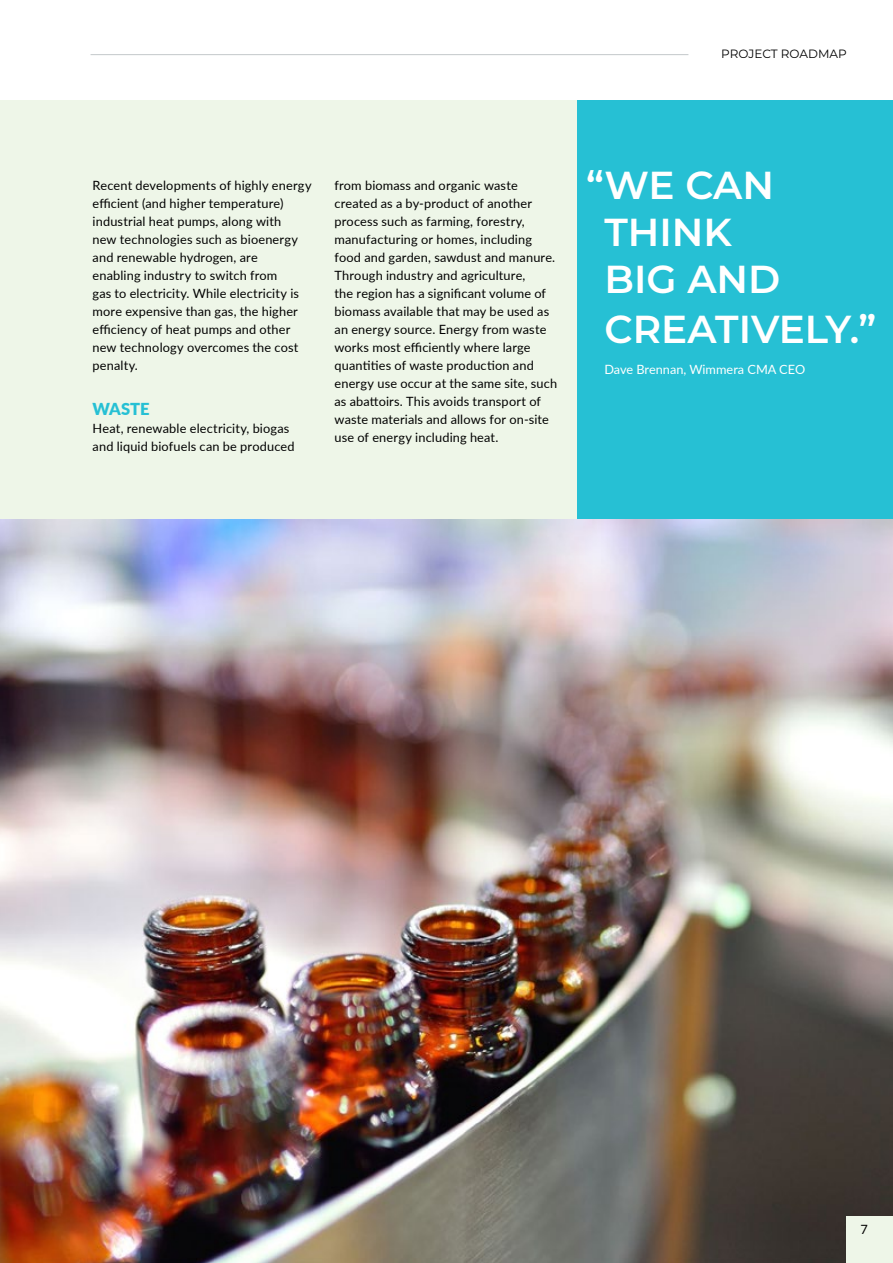
<style>
.page{position:relative;width:893px;height:1263px;background:#fff}
.page>*{position:absolute;margin:0;border:0;box-sizing:border-box;transform-origin:0 0}
.t1{font:600 39px/46.8px "Montserrat";color:#fff}
.t2{font:900 16.5px "Lato";color:#26c0d4}
.t3{font:12.75px/18px "Lato";letter-spacing:.01em;color:#000}
.t4{font:12.75px "Lato";color:#fff}
.t5{font:12px "Montserrat";color:#000}
</style>
<div class="page">
<div style="left:0;top:100px;width:893px;height:420px;background:#eef6e8"></div>
<div style="left:577px;top:100px;width:316px;height:420px;background:#26c0d4"></div>
<img style="left:0;top:520px;width:893px;height:743px">
<hr style="left:91px;top:54px;width:597px;height:1px;background:#c4c8cb">
<div style="left:846px;top:1216px;width:47px;height:47px;background:#eef6e8"></div>
<p class="t5" style="left:721px;top:45px;width:127px">PROJECT ROADMAP</p>
<p class="t3" style="left:93px;top:176px;width:221px">Recent developments of highly energy efficient (and higher temperature) industrial heat pumps, along with<br>new technologies such as bioenergy and renewable hydrogen, are<br>enabling industry to switch from<br>gas to electricity. While electricity is more expensive than gas, the higher efficiency of heat pumps and other new technology overcomes the cost penalty.</p>
<p class="t2" style="left:93px;top:397px;width:59px">WASTE</p>
<p class="t3" style="left:93px;top:419px;width:204px">Heat, renewable electricity, biogas and liquid biofuels can be produced</p>
<p class="t3" style="left:334px;top:176px;width:224px">from biomass and organic waste created as a by-product of another process such as farming, forestry, manufacturing or homes, including food and garden, sawdust and manure.<br>Through industry and agriculture,<br>the region has a significant volume of biomass available that may be used as an energy source. Energy from waste works most efficiently where large quantities of waste production and energy use occur at the same site, such as abattoirs. This avoids transport of waste materials and allows for on-site use of energy including heat.</p>
<h1 class="t1" style="left:604px;top:160px;width:178px;text-indent:-18px">“WE CAN<br>THINK<br>BIG AND</h1>
<h1 class="t1" style="left:604px;top:304px;width:273px">CREATIVELY.”</h1>
<p class="t4" style="left:604px;top:360px;width:202px">Dave Brennan, Wimmera CMA CEO</p>
<p class="t3" style="left:860px;top:1220px;width:9px">7</p>
</div>
